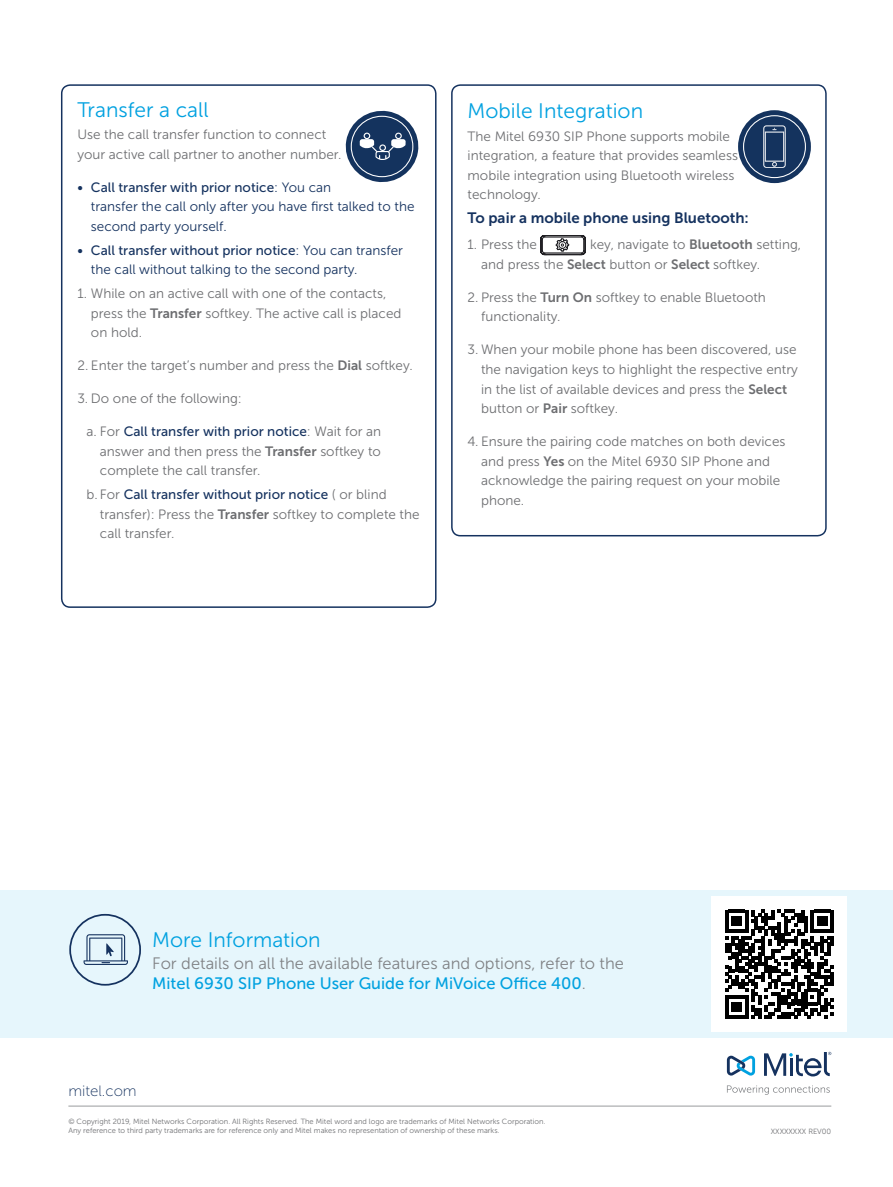
<style>
.page{position:relative;width:893px;height:1187px;background:#fff}
.page>*{position:absolute;margin:0;border:0;box-sizing:border-box;transform-origin:0 0}
.t1{font:21px "Museo Sans 300";color:#00a1e0}
.t2{font:16.5px "Museo Sans 300";color:#808285}
.t3{font:16.5px "Museo Sans 500";color:#00a1e0}
.t4{font:15px "Museo Sans 700";color:#15325f}
.t5{font:15px "Museo Sans 100";color:#15325f}
.t6{font:13.5px/19.5px "Museo Sans 300";color:#6d6e71}
.t7{font:13.5px "Museo Sans 500";color:#15325f}
.t8{font:13.5px/19.5px "Museo Sans 300";color:#15325f}
.t9{font:7.5px/9px "Museo Sans 300";color:#6d6e71}
.s1{font-family:"Museo Sans 300"}
.s2{font-family:"Museo Sans 700"}
.s3{font-family:"Museo Sans 300";color:#6d6e71}
.s4{font-family:"Museo Sans 300";color:#808285}
</style>
<div class="page">
<div style="left:0;top:890px;width:893px;height:147px;background:#e6f6fc"></div>
<svg style="left:69px;top:913px;width:72px;height:72px"></svg>
<hr style="left:68px;top:1105px;width:763px;height:1px;background:#9a9b9d">
<svg style="left:727px;top:1085px;width:103px;height:9px"></svg>
<svg style="left:727px;top:1055px;width:28px;height:20px"></svg>
<svg style="left:764px;top:1051px;width:67px;height:25px"></svg>
<div style="left:712px;top:896px;width:135px;height:135px;background:#fff"></div>
<svg style="left:725px;top:909px;width:109px;height:109px"></svg>
<div style="left:451px;top:84px;width:376px;height:452px;border:2px solid #15325f;border-radius:9px"></div>
<svg style="left:540px;top:235px;width:45px;height:20px"></svg>
<div style="left:738px;top:110px;width:73px;height:73px;background:#14335e;border-radius:50%"></div>
<div style="left:743px;top:115px;width:63px;height:63px;border:1px solid #fff;border-radius:50%"></div>
<svg style="left:763px;top:125px;width:23px;height:43px"></svg>
<div style="left:61px;top:84px;width:376px;height:524px;border:2px solid #15325f;border-radius:9px"></div>
<svg style="left:345px;top:110px;width:74px;height:73px"></svg>
<h1 class="t1" style="left:77px;top:98px;width:133px">Transfer a call</h1>
<p class="t6" style="left:77px;top:125px;width:265px">Use the call transfer function to connect your active call partner to another number.</p>
<p class="t7" style="left:77px;top:179px;width:255px">• Call transfer with prior notice<span class="s1">: You can</span></p>
<p class="t8" style="left:91px;top:197px;width:325px">transfer the call only after you have first talked to the second party yourself.</p>
<p class="t7" style="left:77px;top:242px;width:327px">• Call transfer without prior notice<span class="s1">: You can transfer</span></p>
<p class="t8" style="left:91px;top:260px;width:268px">the call without talking to the second party.</p>
<p class="t6" style="left:91px;top:284px;width:312px;text-indent:-14px">1. While on an active call with one of the contacts, press the <span class="s2">Transfer</span> softkey. The active call is placed on hold.</p>
<p class="t6" style="left:77px;top:356px;width:337px">2. Enter the target’s number and press the <span class="s2">Dial</span> softkey.</p>
<p class="t6" style="left:77px;top:389px;width:166px">3. Do one of the following:</p>
<p class="t7" style="left:86px;top:424px;width:296px"><span class="s3">a. For</span> Call transfer with prior notice<span class="s3">: Wait for an</span></p>
<p class="t6" style="left:100px;top:441px;width:282px">answer and then press the <span class="s2">Transfer</span> softkey to complete the call transfer.</p>
<p class="t7" style="left:86px;top:487px;width:302px"><span class="s3">b. For</span> Call transfer without prior notice <span class="s3">( or blind</span></p>
<p class="t6" style="left:100px;top:504px;width:321px">transfer): Press the <span class="s2">Transfer</span> softkey to complete the call transfer.</p>
<h1 class="t1" style="left:468px;top:99px;width:177px">Mobile Integration</h1>
<p class="t6" style="left:468px;top:126px;width:272px">The Mitel 6930 SIP Phone supports mobile integration, a feature that provides seamless mobile integration using Bluetooth wireless technology.</p>
<p class="t4" style="left:468px;top:210px;width:283px">To pair a mobile phone using Bluetooth:</p>
<p class="t6" style="left:468px;top:235px;width:71px">1. Press the</p>
<p class="t6" style="left:481px;top:235px;width:322px;text-indent:109px">key, navigate to <span class="s2">Bluetooth</span> setting, and press the <span class="s2">Select</span> button or <span class="s2">Select</span> softkey.</p>
<p class="t6" style="left:481px;top:287px;width:286px;text-indent:-14px">2. Press the <span class="s2">Turn On</span> softkey to enable Bluetooth functionality.</p>
<p class="t6" style="left:481px;top:340px;width:318px;text-indent:-14px">3. When your mobile phone has been discovered, use the navigation keys to highlight the respective entry in the list of available devices and press the <span class="s2">Select </span>button or <span class="s2">Pair</span> softkey.</p>
<p class="t6" style="left:481px;top:431px;width:306px;text-indent:-14px">4. Ensure the pairing code matches on both devices and press <span class="s2">Yes</span> on the Mitel 6930 SIP Phone and acknowledge the pairing request on your mobile phone.</p>
<h1 class="t1" style="left:152px;top:928px;width:170px">More Information</h1>
<p class="t2" style="left:152px;top:954px;width:473px">For details on all the available features and options, refer to the</p>
<p class="t3" style="left:152px;top:973px;width:435px">Mitel 6930 SIP Phone User Guide for MiVoice Office 400<span class="s4">.</span></p>
<p class="t5" style="left:68px;top:1082px;width:70px">mitel.com</p>
<p class="t9" style="left:68px;top:1116px;width:479px">© Copyright 2019, Mitel Networks Corporation. All Rights Reserved. The Mitel word and logo are trademarks of Mitel Networks Corporation.<br>Any reference to third party trademarks are for reference only and Mitel makes no representation of ownership of these marks.</p>
<p class="t9" style="left:771px;top:1127px;width:62px">XXXXXXXX REV00</p>
</div>
